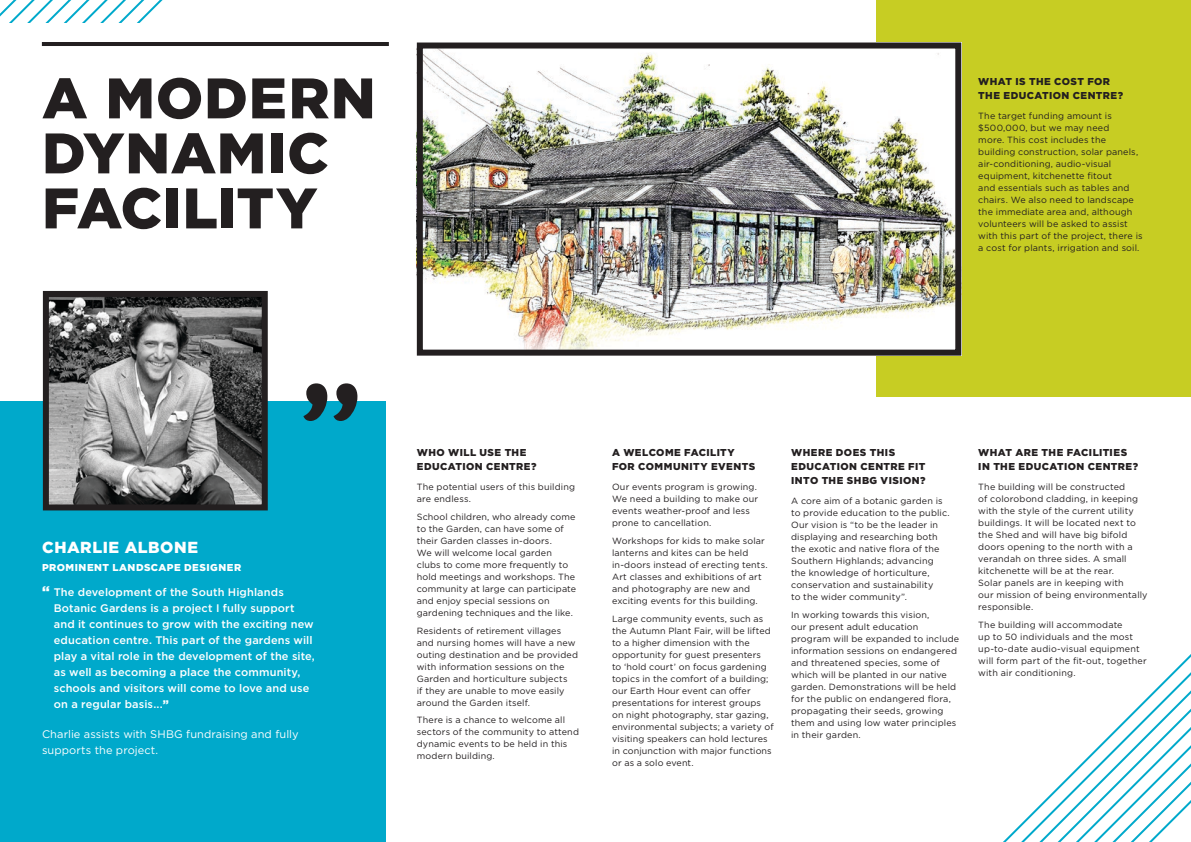
<style>
.page{position:relative;width:1191px;height:842px;background:#fff}
.page>*{position:absolute;margin:0;border:0;box-sizing:border-box;transform-origin:0 0}
.t1{font:900 57px/55px "Gotham";letter-spacing:.015em;color:#231f20}
.t2{font:900 16px "Gotham";letter-spacing:.035em;color:#fff}
.t3{font:500 11px/16px "Gotham";letter-spacing:.01em;color:#fff}
.t4{font:11px/16px "Gotham";letter-spacing:.005em;color:#fff}
.t5{font:900 10px/14px "Gotham";letter-spacing:.045em;color:#231f20}
.t6{font:900 10px "Gotham";letter-spacing:.045em;color:#fff}
.t7{font:9px/12px "Gotham";letter-spacing:.015em;color:#231f20}
.s1{font-weight:900;font-size:14px}
.s2{font-weight:900}
</style>
<div class="page">
<div style="left:876px;top:0;width:315px;height:397px;background:#c7cd23"></div>
<div style="left:0;top:401px;width:386px;height:441px;background:#00a9cb"></div>
<img style="left:50px;top:298px;width:211px;height:205px">
<div style="left:43px;top:291px;width:225px;height:219px;border:6px solid #231f20"></div>
<img style="left:424px;top:50px;width:530px;height:299px">
<div style="left:417px;top:43px;width:544px;height:313px;border:6px solid #231f20"></div>
<svg style="left:0;top:0;width:163px;height:23px"></svg>
<svg style="left:1003px;top:654px;width:188px;height:188px"></svg>
<hr style="left:42px;top:42px;width:347px;height:4px;background:#231f20">
<svg style="left:303px;top:383px;width:54px;height:38px"></svg>
<h1 class="t1" style="left:42px;top:70px;width:335px">A MODERN<br>DYNAMIC<br>FACILITY</h1>
<p class="t5" style="left:978px;top:74px;width:146px">WHAT IS THE COST FOR<br>THE EDUCATION CENTRE?</p>
<p class="t7" style="left:978px;top:110px;width:166px">The target funding amount is $500,000, but we may need<br>more. This cost includes the building construction, solar panels, air-conditioning, audio-visual equipment, kitchenette fitout<br>and essentials such as tables and chairs. We also need to landscape the immediate area and, although volunteers will be asked to assist with this part of the project, there is a cost for plants, irrigation and soil.</p>
<h2 class="t2" style="left:42px;top:536px;width:157px">CHARLIE ALBONE</h2>
<p class="t6" style="left:42px;top:561px;width:201px">PROMINENT LANDSCAPE DESIGNER</p>
<p class="t3" style="left:54px;top:583px;width:263px;text-indent:-12px"><span class="s1">“</span> The development of the South Highlands Botanic Gardens is a project I fully support and it continues to grow with the exciting new education centre. This part of the gardens will play a vital role in the development of the site, as well as becoming a place the community, schools and visitors will come to love and use on a regular basis...<span class="s2">”</span></p>
<p class="t4" style="left:42px;top:726px;width:258px">Charlie assists with SHBG fundraising and fully supports the project.</p>
<p class="t5" style="left:417px;top:445px;width:121px">WHO WILL USE THE<br>EDUCATION CENTRE?</p>
<p class="t7" style="left:417px;top:481px;width:160px">The potential users of this building are endless.</p>
<p class="t7" style="left:417px;top:511px;width:161px">School children, who already come to the Garden, can have some of their Garden classes in-doors.<br>We will welcome local garden clubs to come more frequently to hold meetings and workshops. The community at large can participate and enjoy special sessions on gardening techniques and the like.</p>
<p class="t7" style="left:417px;top:624px;width:163px">Residents of retirement villages and nursing homes will have a new outing destination and be provided with information sessions on the<br>Garden and horticulture subjects<br>if they are unable to move easily around the Garden itself.</p>
<p class="t7" style="left:417px;top:714px;width:164px">There is a chance to welcome all sectors of the community to attend dynamic events to be held in this modern building.</p>
<p class="t5" style="left:612px;top:445px;width:145px">A WELCOME FACILITY<br>FOR COMMUNITY EVENTS</p>
<p class="t7" style="left:612px;top:481px;width:148px">Our events program is growing.<br>We need a building to make our events weather-proof and less prone to cancellation.</p>
<p class="t7" style="left:612px;top:535px;width:157px">Workshops for kids to make solar lanterns and kites can be held in-doors instead of erecting tents.<br>Art classes and exhibitions of art and photography are new and exciting events for this building.</p>
<p class="t7" style="left:612px;top:612px;width:163px">Large community events, such as the Autumn Plant Fair, will be lifted to a higher dimension with the opportunity for guest presenters<br>to ‘hold court’ on focus gardening topics in the comfort of a building; our Earth Hour event can offer presentations for interest groups on night photography, star gazing, environmental subjects; a variety of visiting speakers can hold lectures in conjunction with major functions or as a solo event.</p>
<p class="t5" style="left:791px;top:445px;width:136px">WHERE DOES THIS<br>EDUCATION CENTRE FIT<br>INTO THE SHBG VISION?</p>
<p class="t7" style="left:791px;top:495px;width:160px">A core aim of a botanic garden is to provide education to the public.<br>Our vision is “to be the leader in displaying and researching both the exotic and native flora of the<br>Southern Highlands; advancing the knowledge of horticulture, conservation and sustainability<br>to the wider community”.</p>
<p class="t7" style="left:791px;top:609px;width:170px">In working towards this vision,<br>our present adult education program will be expanded to include information sessions on endangered and threatened species, some of which will be planted in our native garden. Demonstrations will be held for the public on endangered flora, propagating their seeds, growing them and using low water principles in their garden.</p>
<p class="t5" style="left:978px;top:445px;width:161px">WHAT ARE THE FACILITIES<br>IN THE EDUCATION CENTRE?</p>
<p class="t7" style="left:978px;top:481px;width:171px">The building will be constructed<br>of colorobond cladding, in keeping with the style of the current utility buildings. It will be located next to the Shed and will have big bifold doors opening to the north with a verandah on three sides. A small kitchenette will be at the rear.<br>Solar panels are in keeping with<br>our mission of being environmentally responsible.</p>
<p class="t7" style="left:978px;top:619px;width:170px">The building will accommodate<br>up to 50 individuals and the most up-to-date audio-visual equipment will form part of the fit-out, together with air conditioning.</p>
</div>
